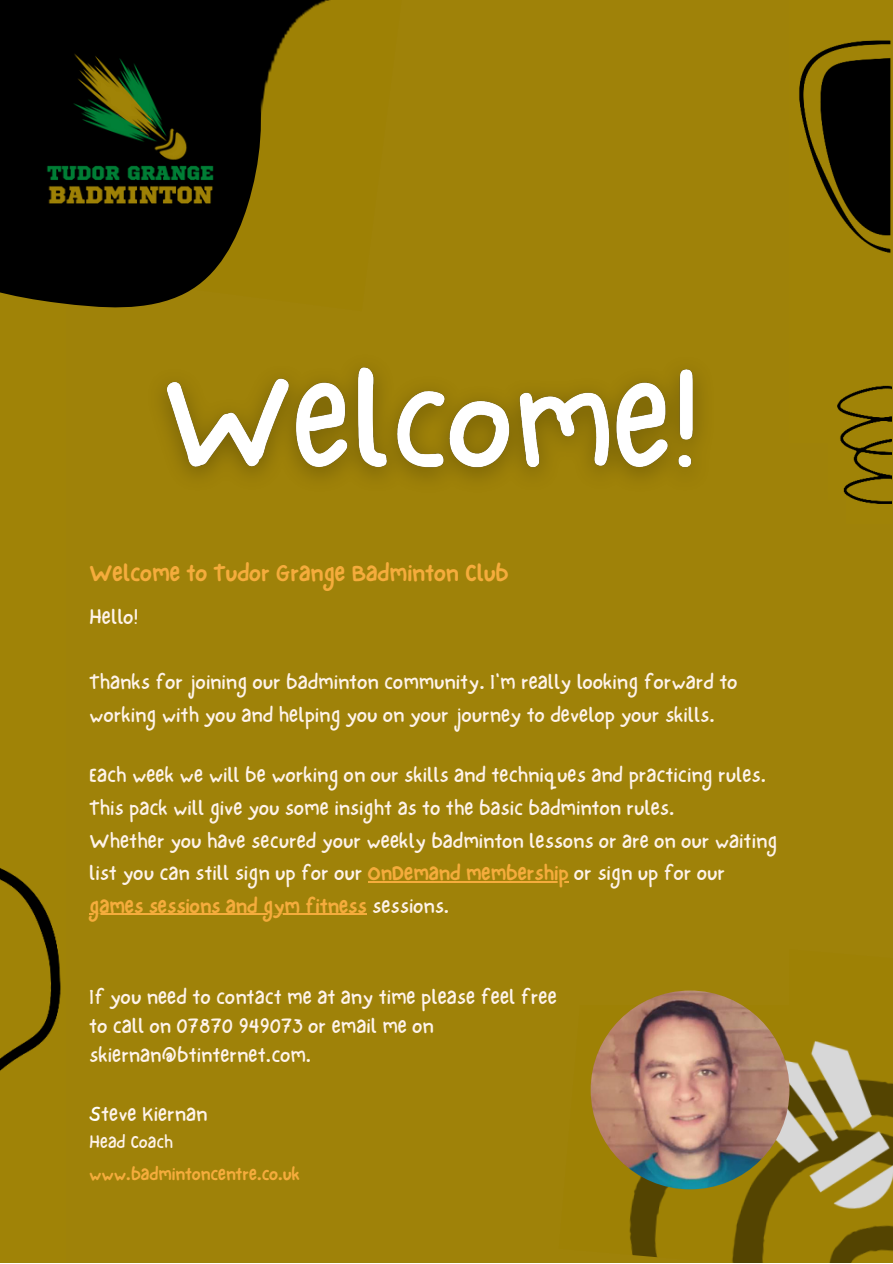
<style>
.page{position:relative;width:893px;height:1264px;background:#fff}
.page>*{position:absolute;margin:0;border:0;box-sizing:border-box;transform-origin:0 0}
.t1{font:24px "NF One Little Font Bold";letter-spacing:.01em;color:#f5ac3c}
.t2{font:21px/32.5px "NF One Little Font Regular";letter-spacing:.01em;color:#fef3ea}
.t3{font:18px "NF One Little Font Bold";letter-spacing:.01em;color:#f5ac3c}
.t4{font:18px "NF One Little Font Regular";letter-spacing:.01em;color:#fef3ea}
.s1{font-family:"NF One Little Font Bold";color:#f5ac3c}
.s2{color:#fff}
</style>
<div class="page">
<div style="left:0;top:0;width:892px;height:1262px;background:#9f8209"></div>
<img style="left:627px;top:1004px;width:265px;height:258px">
<img style="left:163px;top:367px;width:537px;height:111px">
<img style="left:0;top:868px;width:61px;height:203px">
<img style="left:799px;top:40px;width:92px;height:464px">
<div style="left:778px;top:443px;width:50px;height:57px;background:#9f8209"></div>
<img style="left:590px;top:990px;width:199px;height:199px;border-radius:50%">
<div style="left:778px;top:500px;width:67px;height:57px;background:#9f8209"></div>
<img style="left:261px;top:0;width:70px;height:115px">
<hr style="left:368px;top:881px;width:98px;height:1px;background:#f5ac3c">
<hr style="left:466px;top:881px;width:102px;height:1px;background:#f5ac3c">
<hr style="left:89px;top:913px;width:278px;height:2px;background:#f5ac3c">
<svg style="left:0;top:0;width:261px;height:307px;background:#100d00"></svg>
<img style="left:45px;top:46px;width:170px;height:170px">
<p class="t1" style="left:89px;top:558px;width:420px">Welcome to Tudor Grange Badminton Club</p>
<p class="t2" style="left:89px;top:600px;width:50px">Hello!</p>
<p class="t2" style="left:89px;top:665px;width:649px">Thanks for joining our badminton community. I'm really looking forward to working with you and helping you on your journey to develop your skills.</p>
<p class="t2" style="left:89px;top:758px;width:678px">Each week we will be working on our skills and techniques and practicing rules.<br>This pack will give you some insight as to the basic badminton rules.</p>
<p class="t2" style="left:89px;top:824px;width:689px">Whether you have secured your weekly badminton lessons or are on our waiting list you can still sign up for our <span class="s1">OnDemand membership</span> or sign up for our <span class="s1">games sessions and gym fitness</span> sessions.</p>
<p class="t2" style="left:89px;top:981px;width:469px;line-height:29.2px">If you need to contact me at any time please feel free to call on 07870 949073 or email me on skiernan@btinternet.com.</p>
<p class="t2" style="left:89px;top:1097px;width:119px"><span class="s2">S</span>teve Kiernan</p>
<p class="t4" style="left:89px;top:1131px;width:85px">Head Coach</p>
<p class="t3" style="left:89px;top:1163px;width:212px">www.badmintoncentre.co.uk</p>
</div>
